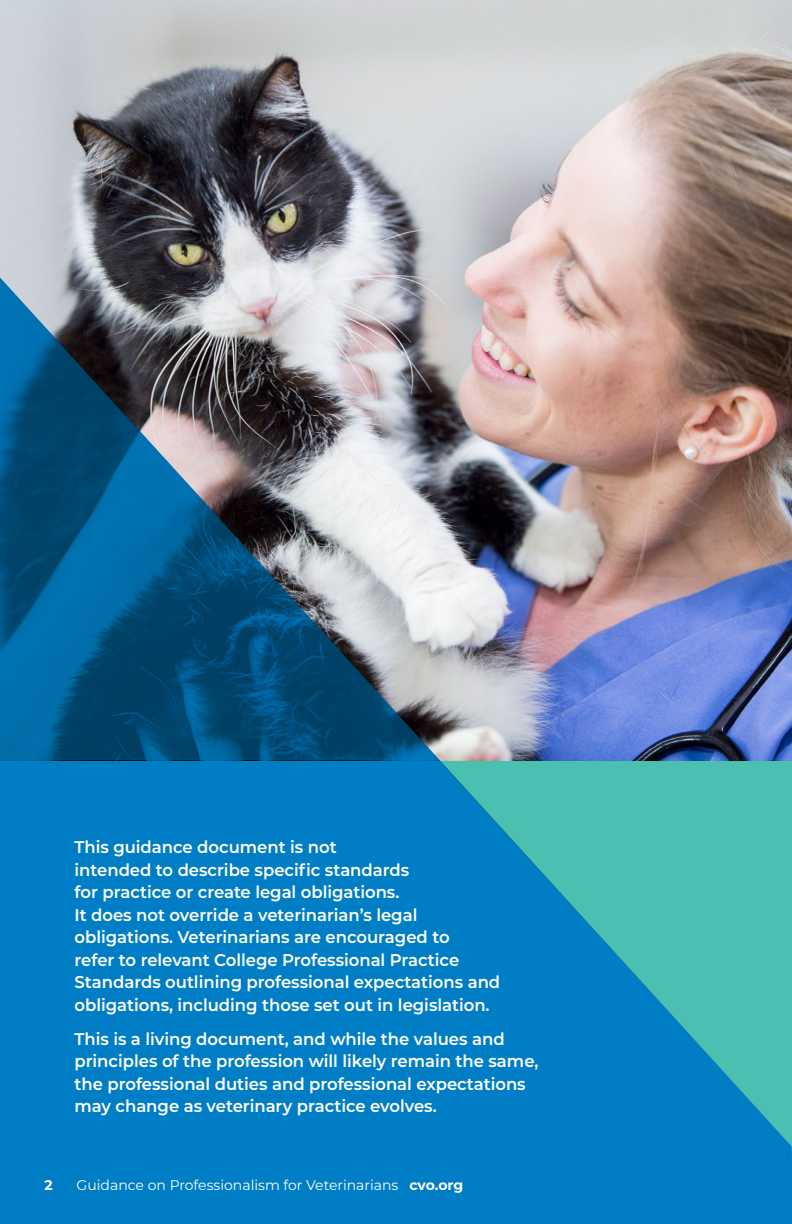
<style>
.page{position:relative;width:792px;height:1224px;background:#fff}
.page>*{position:absolute;margin:0;border:0;box-sizing:border-box;transform-origin:0 0}
.Paragraph_Style_-_Sm{font:600 17px/22.6px "Montserrat";letter-spacing:-.005em;color:#fff}
.t1{font:14px "Montserrat";color:#fff}
.t2{font:700 14px "Montserrat";color:#fff}
.s1{font-weight:700}
</style>
<div class="page">
<img style="left:0;top:0;width:792px;height:258px">
<img style="left:0;top:258px;width:792px;height:966px">
<svg style="left:0;top:244px;width:440px;height:516px;background:#4f768e"></svg>
<p class="Paragraph_Style_-_Sm" style="left:75px;top:835px;width:427px">This guidance document is not<br>intended to describe specific standards<br>for practice or create legal obligations.<br>It does not override a veterinarian’s legal obligations. Veterinarians are encouraged to<br>refer to relevant College Professional Practice Standards outlining professional expectations and obligations, including those set out in legislation.</p>
<p class="Paragraph_Style_-_Sm" style="left:75px;top:1027px;width:466px">This is a living document, and while the values and principles of the profession will likely remain the same, the professional duties and professional expectations may change as veterinary practice evolves.</p>
<p class="t2" style="left:45px;top:1175px;width:10px">2</p>
<p class="t1" style="left:77px;top:1176px;width:388px">Guidance on Professionalism for Veterinarians <span class="s1">cvo.org</span></p>
</div>
